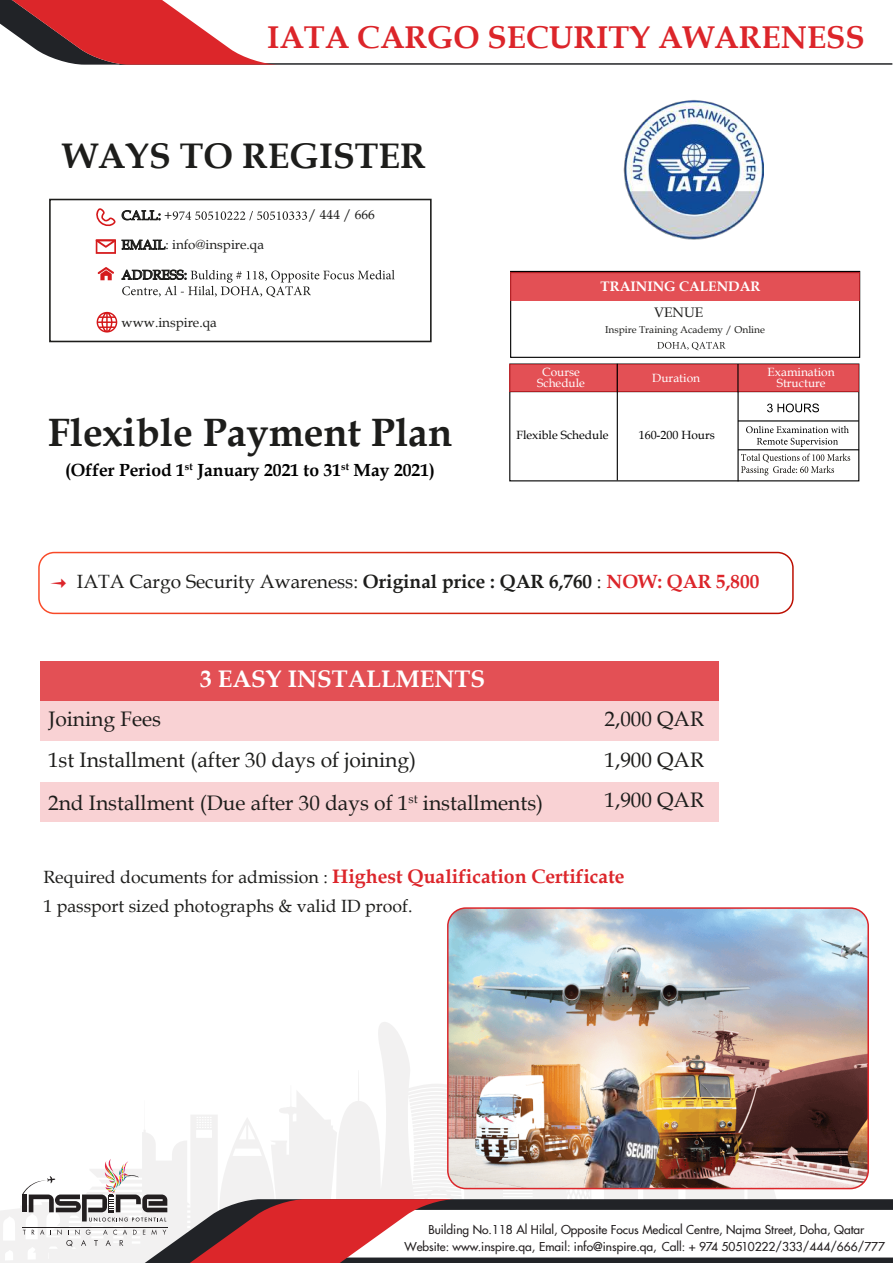
<style>
.page{position:relative;width:893px;height:1263px;background:#fff}
.page>*{position:absolute;margin:0;border:0;box-sizing:border-box;transform-origin:0 0}
.t1{font:700 39.6px "Book Antiqua";color:#1d1d1b}
.t2{font:700 35.55px "Book Antiqua";color:#1d1d1b}
.t3{font:700 31.5px "Book Antiqua";color:#dc252a}
.t4{font:700 24px "Book Antiqua";color:#fff}
.t5{font:21px/40.8px "Book Antiqua";color:#1d1d1b;text-align:justify}
.t6{font:700 19.5px "Book Antiqua";color:#dc252a}
.t7{font:19.2px "Book Antiqua";color:#1d1d1b}
.t8{font:17.7px "Book Antiqua";color:#1d1d1b}
.t9{font:700 17.55px "Book Antiqua";color:#000}
.t10{font:700 13.8px "Book Antiqua";color:#fff}
.t11{font:13.8px "Book Antiqua";color:#1d1d1b}
.t12{font:13.35px "Book Antiqua";color:#1d1d1b}
.t13{font:13.2px "Book Antiqua";color:#1d1d1b}
.t14{font:500 12px "Futura";color:#231f20}
.t15{font:12px/11.4px "Book Antiqua";color:#fff;text-align:center}
.t16{font:12px "Book Antiqua";color:#000}
.t17{font:9.9px "Book Antiqua";color:#1d1d1b}
.s1{font-family:"Arrowsfilled";font-size:15.6px;color:#dc252a}
.s2{font-weight:700}
.s3{font-weight:700;color:#dc252a}
.s4{font-weight:400;font-size:17.7px;color:#1d1d1b}
</style>
<div class="page">
<svg style="left:0;top:1022px;width:869px;height:241px"></svg>
<svg style="left:409px;top:1096px;width:39px;height:88px"></svg>
<svg style="left:97px;top:312px;width:20px;height:21px"></svg>
<div style="left:49px;top:199px;width:383px;height:143px;border:2px solid #1d1d1b"></div>
<svg style="left:122px;top:210px;width:39px;height:10px"></svg>
<svg style="left:173px;top:211px;width:134px;height:9px"></svg>
<svg style="left:122px;top:240px;width:44px;height:10px"></svg>
<svg style="left:121px;top:270px;width:274px;height:27px"></svg>
<svg style="left:96px;top:208px;width:20px;height:19px"></svg>
<svg style="left:96px;top:239px;width:20px;height:15px"></svg>
<svg style="left:98px;top:267px;width:16px;height:13px"></svg>
<div style="left:38px;top:552px;width:756px;height:62px;border:2px solid #fff;border-radius:15px"></div>
<div style="left:510px;top:271px;width:350px;height:87px;border:1px solid #000"></div>
<hr style="left:511px;top:272px;width:349px;height:1px;background:#000">
<svg style="left:657px;top:342px;width:68px;height:8px"></svg>
<div style="left:511px;top:273px;width:349px;height:28px;background:#e35055"></div>
<hr style="left:737px;top:392px;width:2px;height:89px;background:#000">
<hr style="left:617px;top:392px;width:1px;height:88px;background:#000">
<hr style="left:738px;top:420px;width:121px;height:1px;background:#000">
<hr style="left:738px;top:449px;width:121px;height:1px;background:#000">
<svg style="left:746px;top:426px;width:103px;height:21px"></svg>
<svg style="left:741px;top:454px;width:109px;height:21px"></svg>
<svg style="left:767px;top:403px;width:52px;height:9px"></svg>
<div style="left:510px;top:364px;width:349px;height:28px;background:#e35055"></div>
<svg style="left:617px;top:364px;width:1px;height:28px"></svg>
<svg style="left:737px;top:364px;width:1px;height:28px"></svg>
<div style="left:41px;top:782px;width:678px;height:39px;background:#f9d2d4"></div>
<div style="left:41px;top:701px;width:678px;height:40px;background:#f9d2d4"></div>
<div style="left:41px;top:661px;width:678px;height:40px;background:#e35055"></div>
<svg style="left:141px;top:1199px;width:45px;height:64px;fill:#f2f1f1"></svg>
<svg style="left:186px;top:1199px;width:707px;height:64px"></svg>
<svg style="left:23px;top:1230px;width:3px;height:4px"></svg>
<svg style="left:40px;top:1229px;width:4px;height:5px"></svg>
<svg style="left:133px;top:1230px;width:4px;height:4px"></svg>
<svg style="left:151px;top:1229px;width:6px;height:6px"></svg>
<svg style="left:163px;top:1230px;width:3px;height:4px"></svg>
<hr style="left:22px;top:1227px;width:146px;height:1px;background:#231f20">
<svg style="left:22px;top:1159px;width:145px;height:63px"></svg>
<svg style="left:57px;top:1229px;width:70px;height:17px"></svg>
<img style="left:623px;top:100px;width:140px;height:140px">
<img style="left:448px;top:910px;width:420px;height:278px">
<img style="left:569px;top:1062px;width:99px;height:124px">
<div style="left:447px;top:907px;width:422px;height:282px;border:2px solid #dc262a;border-radius:18px"></div>
<hr style="left:119px;top:63px;width:773px;height:2px;background:#212326">
<svg style="left:0;top:0;width:279px;height:65px"></svg>
<h3 class="t3" style="left:267px;top:16px;width:599px">IATA CARGO SECURITY AWARENESS</h3>
<h2 class="t2" style="left:62px;top:132px;width:365px">WAYS TO REGISTER</h2>
<p class="t13" style="left:122px;top:206px;width:52px">CALL: +</p>
<p class="t13" style="left:122px;top:235px;width:144px">EMAIL: info@inspire.qa</p>
<p class="t13" style="left:122px;top:266px;width:67px">ADDRESS:</p>
<p class="t12" style="left:122px;top:313px;width:97px">www.inspire.qa</p>
<p class="t13" style="left:308px;top:206px;width:68px">/ 444 / 666</p>
<h1 class="t1" style="left:48px;top:406px;width:406px">Flexible Payment Plan</h1>
<h3 class="t9" style="left:65px;top:458px;width:371px">(Offer Period 1<sup>st</sup> January 2021 to 31<sup>st</sup> May 2021)</h3>
<p class="t10" style="left:601px;top:277px;width:161px">TRAINING CALENDAR</p>
<p class="t11" style="left:654px;top:303px;width:50px">VENUE</p>
<p class="t17" style="left:605px;top:322px;width:161px">Inspire Training Academy / Online</p>
<p class="t15" style="left:537px;top:366px;width:49px">Course<br>Schedule</p>
<p class="t15" style="left:768px;top:366px;width:69px">Examination<br>Structure</p>
<p class="t15" style="left:652px;top:372px;width:49px">Duration</p>
<p class="t16" style="left:516px;top:427px;width:94px">Flexible Schedule</p>
<p class="t16" style="left:639px;top:427px;width:78px">160-200 Hours</p>
<h3 class="t7" style="left:51px;top:568px;width:710px"><span class="s1">M</span> IATA Cargo Security Awareness: <span class="s2">Original price : QAR 6,760</span> : <span class="s3">NOW: QAR 5,800</span></h3>
<h3 class="t4" style="left:200px;top:662px;width:287px">3 EASY INSTALLMENTS</h3>
<h3 class="t5" style="left:48px;top:697px;width:114px">Joining Fees</h3>
<h3 class="t5" style="left:605px;top:697px;width:101px">2,000 QAR 1,900 QAR 1,900 QAR</h3>
<h3 class="t5" style="left:48px;top:738px;width:497px;line-height:43.2px">1st Installment (after 30 days of joining)<br>2nd Installment (Due after 30 days of 1<sup>st</sup> installments)</h3>
<h3 class="t6" style="left:43px;top:863px;width:583px"><span class="s4">Required documents for admission :</span> Highest Qualification Certificate</h3>
<h3 class="t8" style="left:43px;top:894px;width:371px">1 passport sized photographs &amp; valid ID proof.</h3>
<p class="t14" style="left:428px;top:1222px;width:438px">Building No.118 Al Hilal, Opposite Focus Medical Centre, Najma Street, Doha, Qatar</p>
<p class="t14" style="left:404px;top:1239px;width:482px">Website: www.inspire.qa, Email: info@inspire.qa, Call: + 974 50510222/333/444/666/777</p>
</div>
